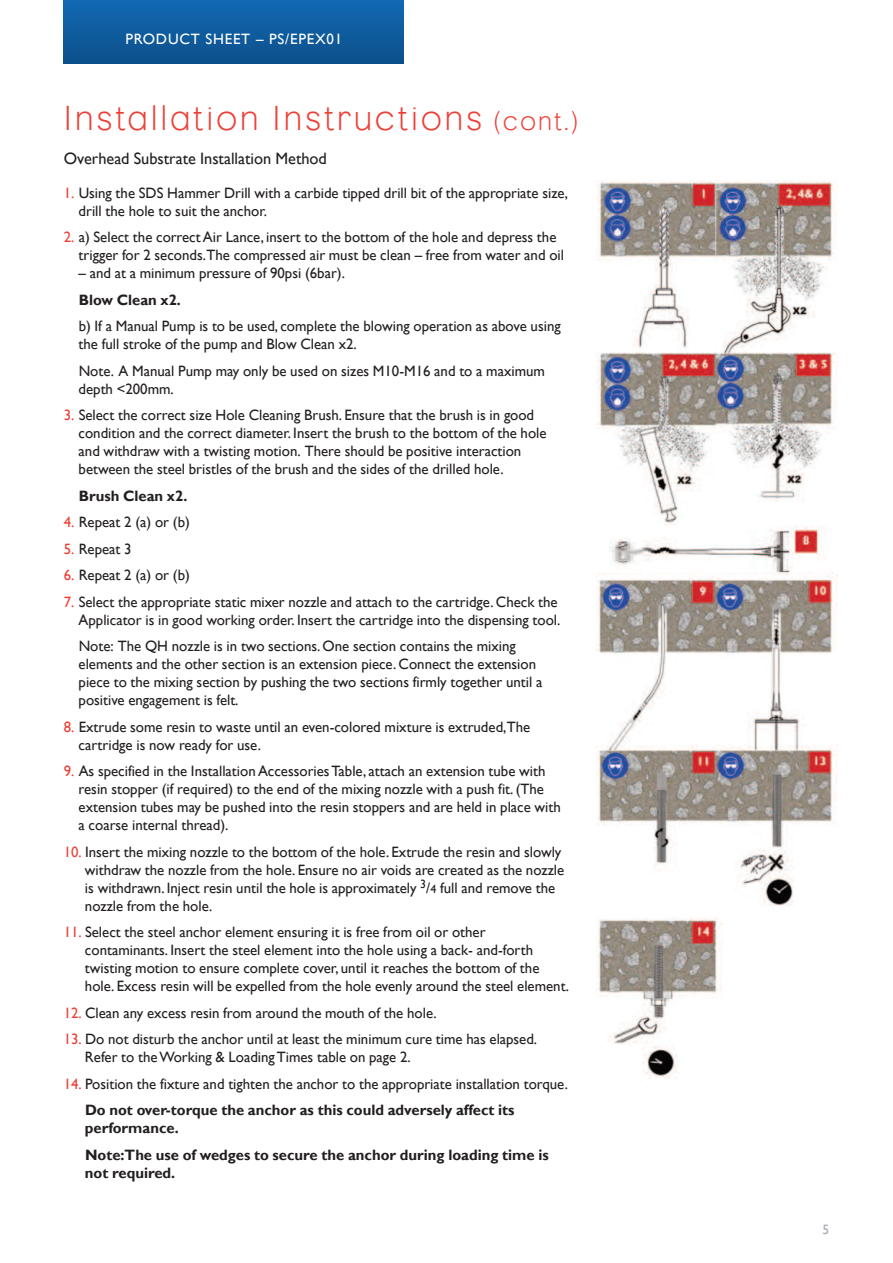
<style>
.page{position:relative;width:893px;height:1263px;background:#fff}
.page>*{position:absolute;margin:0;border:0;box-sizing:border-box;transform-origin:0 0}
.t1{font:300 36px "Eagle";letter-spacing:.1em;color:#ee3e35;scale:.95 1}
.t2{font:16.5px "Gill Sans";color:#231f20}
.t3{font:15px/18px "Gill Sans";color:#231f20}
.t4{font:700 15px/26.5px "Gill Sans";color:#231f20}
.t5{font:15px "Gill Sans";letter-spacing:.05em;color:#fff}
.t6{font:13.5px "Gill Sans";color:#a7a8b1}
.s1{font-size:27px}
.s2{color:#ee3e35}
.s3{font-size:12px}
.s4{font-weight:700}
</style>
<div class="page">
<div style="left:64px;top:0;width:340px;height:64px;background:linear-gradient(to bottom,#1269b3,#0c508b)"></div>
<img style="left:596px;top:180px;width:241px;height:899px">
<p class="t5" style="left:126px;top:31px;width:218px">PRODUCT SHEET – PS/EPEX01</p>
<h1 class="t1" style="left:64px;top:97px;width:543px">Installation Instructions <span class="s1">(cont.)</span></h1>
<p class="t2" style="left:64px;top:148px;width:265px">Overhead Substrate Installation Method</p>
<p class="t3" style="left:79px;top:184px;width:491px;text-indent:-15px"><span class="s2">1.</span> Using the SDS Hammer Drill with a carbide tipped drill bit of the appropriate size, drill the hole to suit the anchor.</p>
<p class="t3" style="left:79px;top:228px;width:487px;text-indent:-15px"><span class="s2">2.</span> a) Select the correctAir Lance, insert to the bottom of the hole and depress the trigger for 2 seconds.The compressed air must be clean – free from water and oil</p>
<p class="t3" style="left:79px;top:264px;width:268px">– and at a minimum pressure of 90psi (6bar).</p>
<p class="t4" style="left:79px;top:286px;width:104px">Blow Clean x2.</p>
<p class="t3" style="left:79px;top:317px;width:484px">b) If a Manual Pump is to be used, complete the blowing operation as above using the full stroke of the pump and Blow Clean x2.</p>
<p class="t3" style="left:79px;top:362px;width:468px">Note. A Manual Pump may only be used on sizes M10-M16 and to a maximum depth &lt;200mm.</p>
<p class="t3" style="left:79px;top:406px;width:469px;text-indent:-15px"><span class="s2">3.</span> Select the correct size Hole Cleaning Brush. Ensure that the brush is in good condition and the correct diameter. Insert the brush to the bottom of the hole and withdraw with a twisting motion. There should be positive interaction between the steel bristles of the brush and the sides of the drilled hole.</p>
<p class="t4" style="left:79px;top:482px;width:110px">Brush Clean x2.</p>
<p class="t3" style="left:64px;top:513px;width:128px"><span class="s2">4.</span> Repeat 2 (a) or (b)</p>
<p class="t3" style="left:64px;top:540px;width:69px"><span class="s2">5.</span> Repeat 3</p>
<p class="t3" style="left:64px;top:566px;width:128px"><span class="s2">6.</span> Repeat 2 (a) or (b)</p>
<p class="t3" style="left:64px;top:593px;width:498px;text-align:right"><span class="s2">7.</span> Select the appropriate static mixer nozzle and attach to the cartridge. Check the<br>Applicator is in good working order. Insert the cartridge into the dispensing tool.</p>
<p class="t3" style="left:79px;top:637px;width:465px">Note: The QH nozzle is in two sections. One section contains the mixing elements and the other section is an extension piece. Connect the extension piece to the mixing section by pushing the two sections firmly together until a positive engagement is felt.</p>
<p class="t3" style="left:79px;top:718px;width:453px;text-indent:-15px"><span class="s2">8.</span> Extrude some resin to waste until an even-colored mixture is extruded,The cartridge is now ready for use.</p>
<p class="t3" style="left:79px;top:762px;width:484px;text-indent:-15px"><span class="s2">9.</span> As specified in the InstallationAccessoriesTable, attach an extension tube with resin stopper (if required) to the end of the mixing nozzle with a push fit.(The extension tubes may be pushed into the resin stoppers and are held in place with a coarse internal thread).</p>
<p class="t3" style="left:85px;top:843px;width:481px;text-indent:-21px"><span class="s2">10.</span> Insert the mixing nozzle to the bottom of the hole. Extrude the resin and slowly withdraw the nozzle from the hole. Ensure no air voids are created as the nozzle is withdrawn. Inject resin until the hole is approximately <sup>3</sup>/<span class="s3">4</span> full and remove the nozzle from the hole.</p>
<p class="t3" style="left:85px;top:923px;width:485px;text-indent:-21px"><span class="s2">11.</span> Select the steel anchor element ensuring it is free from oil or other contaminants. Insert the steel element into the hole using a back- and-forth twisting motion to ensure complete cover, until it reaches the bottom of the hole. Excess resin will be expelled from the hole evenly around the steel element.</p>
<p class="t3" style="left:64px;top:1004px;width:374px"><span class="s2">12.</span> Clean any excess resin from around the mouth of the hole.</p>
<p class="t3" style="left:85px;top:1030px;width:454px;text-indent:-21px"><span class="s2">13.</span> Do not disturb the anchor until at least the minimum cure time has elapsed.<br>Refer to theWorking &amp; LoadingTimes table on page 2.</p>
<p class="t3" style="left:85px;top:1070px;width:484px;line-height:26.5px;text-indent:-21px"><span class="s2">14.</span> Position the fixture and tighten the anchor to the appropriate installation torque.<br><span class="s4">Do not over-torque the anchor as this could adversely affect its</span></p>
<p class="t4" style="left:85px;top:1115px;width:465px">performance.<br>Note:The use of wedges to secure the anchor during loading time is</p>
<p class="t4" style="left:85px;top:1159px;width:92px">not required.</p>
<p class="t6" style="left:822px;top:1222px;width:8px">5</p>
</div>
